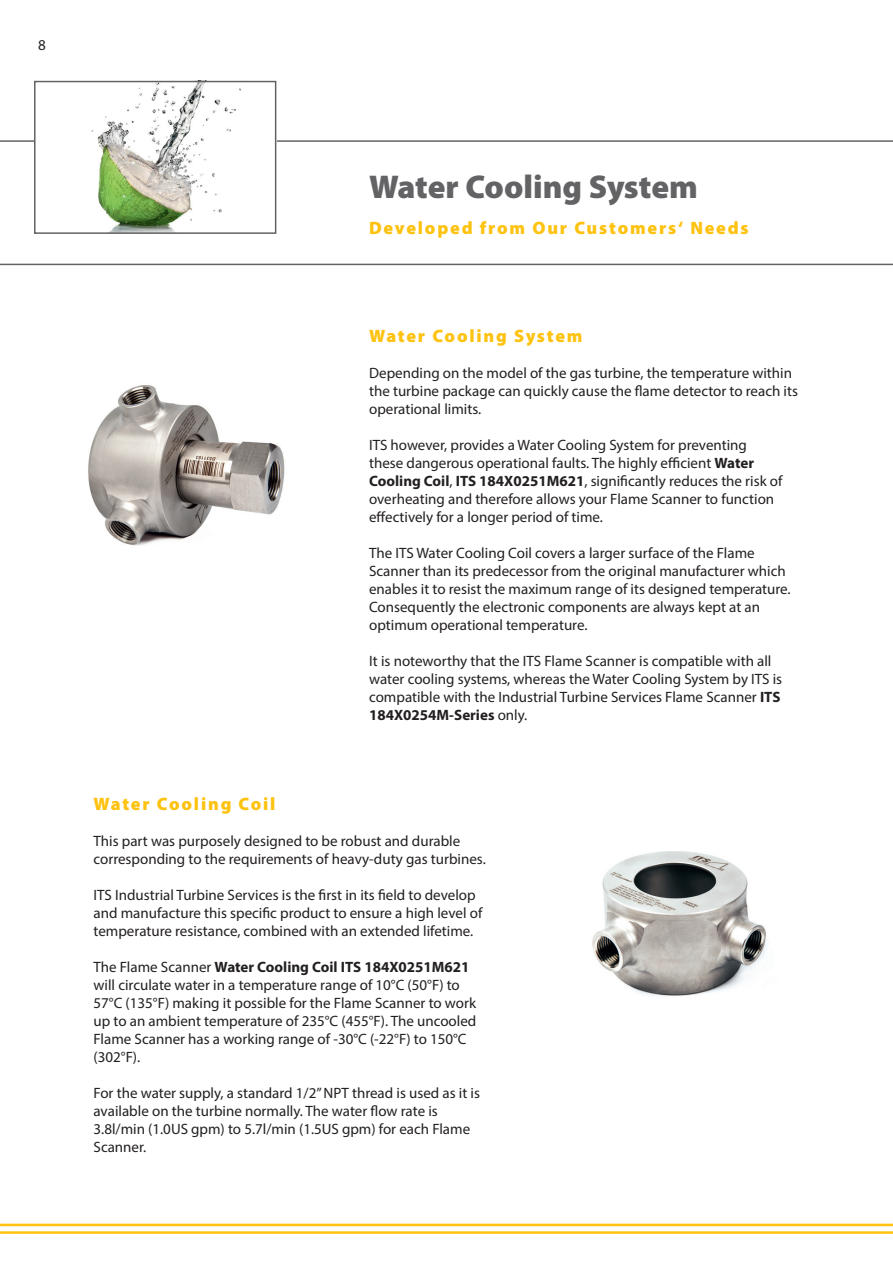
<style>
.page{position:relative;width:893px;height:1263px;background:#fff}
.page>*{position:absolute;margin:0;border:0;box-sizing:border-box;transform-origin:0 0}
.t1{font:900 33px "Myriad Pro";color:#636366}
.t2{font:900 18px "Myriad Pro";letter-spacing:.1em;color:#fec210}
.t3{font:15px/18px "Myriad Pro";color:#231f20}
.s1{font-weight:700}
</style>
<div class="page">
<hr style="left:0;top:264px;width:893px;height:1px;background:#636366">
<hr style="left:0;top:140px;width:893px;height:2px;background:#636366">
<div style="left:34px;top:81px;width:242px;height:153px;background:#fff"></div>
<img style="left:91px;top:84px;width:150px;height:147px">
<div style="left:34px;top:81px;width:242px;height:153px;border:2px solid #636366"></div>
<svg style="left:0;top:1223px;width:893px;height:11px"></svg>
<img style="left:88px;top:385px;width:197px;height:161px">
<img style="left:592px;top:851px;width:175px;height:145px">
<p class="t3" style="left:38px;top:35px;width:9px">8</p>
<h1 class="t1" style="left:369px;top:164px;width:330px">Water Cooling System</h1>
<p class="t2" style="left:369px;top:215px;width:381px">Developed from Our Customers‘ Needs</p>
<p class="t2" style="left:369px;top:323px;width:215px">Water Cooling System</p>
<p class="t3" style="left:369px;top:363px;width:430px">Depending on the model of the gas turbine, the temperature within the turbine package can quickly cause the flame detector to reach its operational limits.</p>
<p class="t3" style="left:369px;top:435px;width:415px">ITS however, provides a Water Cooling System for preventing these dangerous operational faults. The highly efficient <span class="s1">Water Cooling Coil</span>, <span class="s1">ITS 184X0251M621</span>, significantly reduces the risk of overheating and therefore allows your Flame Scanner to function effectively for a longer period of time.</p>
<p class="t3" style="left:369px;top:543px;width:423px">The ITS Water Cooling Coil covers a larger surface of the Flame Scanner than its predecessor from the original manufacturer which enables it to resist the maximum range of its designed temperature.<br>Consequently the electronic components are always kept at an optimum operational temperature.</p>
<p class="t3" style="left:369px;top:651px;width:415px">It is noteworthy that the ITS Flame Scanner is compatible with all water cooling systems, whereas the Water Cooling System by ITS is compatible with the Industrial Turbine Services Flame Scanner <span class="s1">ITS 184X0254M-Series</span> only.</p>
<p class="t2" style="left:94px;top:791px;width:183px">Water Cooling Coil</p>
<p class="t3" style="left:94px;top:831px;width:394px">This part was purposely designed to be robust and durable corresponding to the requirements of heavy-duty gas turbines.</p>
<p class="t3" style="left:94px;top:885px;width:390px">ITS Industrial Turbine Services is the first in its field to develop and manufacture this specific product to ensure a high level of temperature resistance, combined with an extended lifetime.</p>
<p class="t3" style="left:94px;top:957px;width:384px">The Flame Scanner <span class="s1">Water Cooling Coil ITS 184X0251M621 </span>will circulate water in a temperature range of 10°C (50°F) to 57°C (135°F) making it possible for the Flame Scanner to work up to an ambient temperature of 235°C (455°F). The uncooled Flame Scanner has a working range of -30°C (-22°F) to 150°C (302°F).</p>
<p class="t3" style="left:94px;top:1083px;width:388px">For the water supply, a standard 1/2” NPT thread is used as it is available on the turbine normally. The water flow rate is 3.8l/min (1.0US gpm) to 5.7l/min (1.5US gpm) for each Flame Scanner.</p>
</div>
